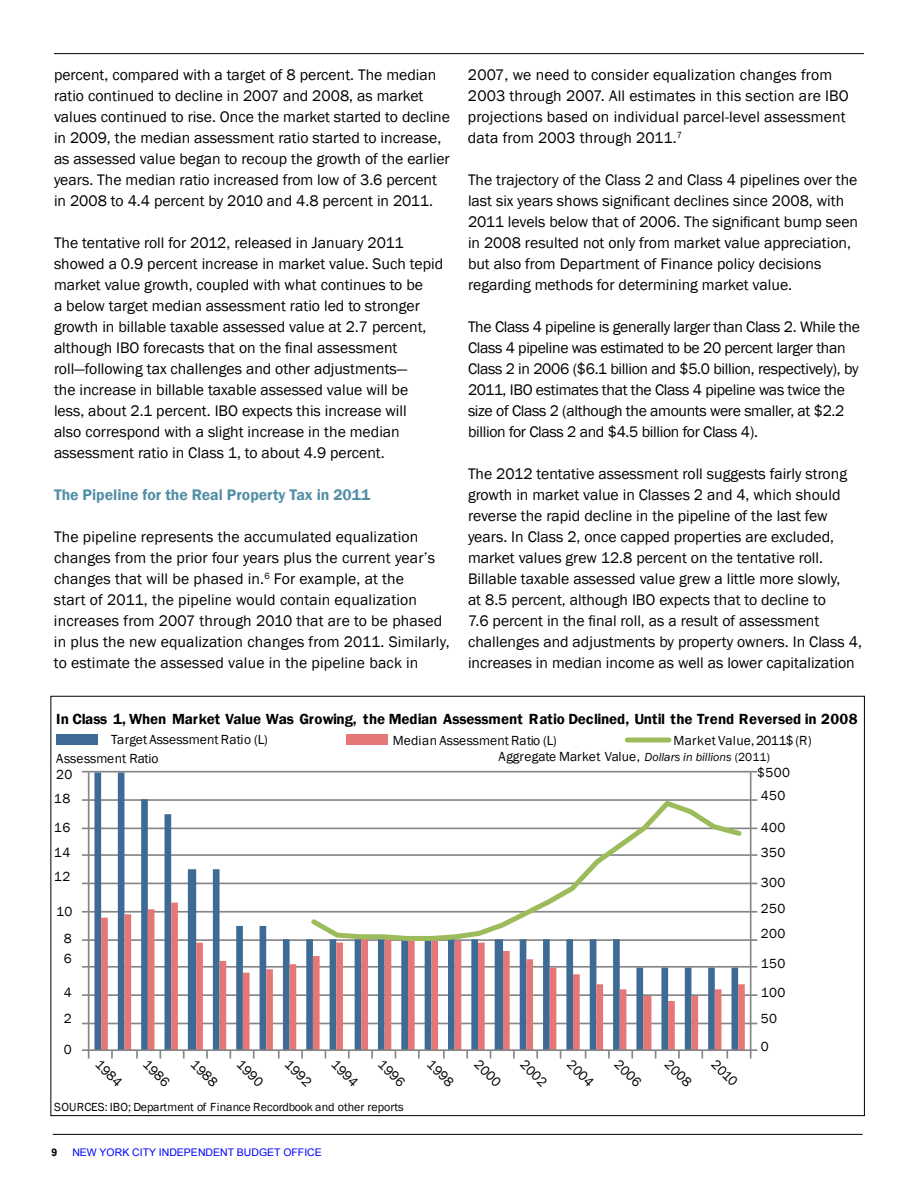
<style>
.page{position:relative;width:918px;height:1188px;background:#fff}
.page>*{position:absolute;margin:0;border:0;box-sizing:border-box;transform-origin:0 0}
.t1{font:15.75px/21px "Franklin Gothic";color:#000}
.t2{font:15.75px/21px "Franklin Gothic";letter-spacing:-.02em;color:#000}
.t3{font:600 15.75px "Franklin Gothic";color:#538ea7}
.t4{font:600 15px "Franklin Gothic";letter-spacing:-.005em;color:#010101}
.t5{font:13.5px "Franklin Gothic";letter-spacing:.015em;color:#010101}
.t6{font:13.5px "Franklin Gothic";color:#000}
.t7{font:13.5px "Franklin Gothic";letter-spacing:-.01em;color:#010101}
.t8{font:13.5px "Franklin Gothic";letter-spacing:-.005em;color:#010101}
.t9{font:12px "Franklin Gothic";color:#010101}
.t10{font:10.5px "Arial";color:#00f}
.t11{font:700 10.5px "Arial";color:#000}
.s1{font-style:italic;font-size:12px}
.s2{font-size:12px}
</style>
<div class="page">
<hr style="left:53px;top:1134px;width:810px;height:1px;background:#000">
<hr style="left:54px;top:53px;width:810px;height:1px;background:#000">
<svg style="left:56px;top:734px;width:702px;height:325px"></svg>
<p class="t1" style="left:54px;top:65px;width:398px">percent, compared with a target of 8 percent. The median ratio continued to decline in 2007 and 2008, as market values continued to rise. Once the market started to decline in 2009, the median assessment ratio started to increase, as assessed value began to recoup the growth of the earlier years. The median ratio increased from low of 3.6 percent in 2008 to 4.4 percent by 2010 and 4.8 percent in 2011.</p>
<p class="t1" style="left:54px;top:233px;width:391px">The tentative roll for 2012, released in January 2011 showed a 0.9 percent increase in market value. Such tepid market value growth, coupled with what continues to be<br>a below target median assessment ratio led to stronger growth in billable taxable assessed value at 2.7 percent, although IBO forecasts that on the final assessment roll—following tax challenges and other adjustments—<br>the increase in billable taxable assessed value will be<br>less, about 2.1 percent. IBO expects this increase will<br>also correspond with a slight increase in the median assessment ratio in Class 1, to about 4.9 percent.</p>
<p class="t3" style="left:54px;top:485px;width:318px">The Pipeline for the Real Property Tax in 2011</p>
<p class="t1" style="left:54px;top:527px;width:397px">The pipeline represents the accumulated equalization changes from the prior four years plus the current year’s changes that will be phased in.<sup>6</sup> For example, at the<br>start of 2011, the pipeline would contain equalization increases from 2007 through 2010 that are to be phased in plus the new equalization changes from 2011. Similarly, to estimate the assessed value in the pipeline back in</p>
<p class="t1" style="left:468px;top:65px;width:382px">2007, we need to consider equalization changes from 2003 through 2007. All estimates in this section are IBO projections based on individual parcel-level assessment data from 2003 through 2011.<sup>7</sup></p>
<p class="t1" style="left:468px;top:170px;width:392px">The trajectory of the Class 2 and Class 4 pipelines over the last six years shows significant declines since 2008, with 2011 levels below that of 2006. The significant bump seen in 2008 resulted not only from market value appreciation, but also from Department of Finance policy decisions regarding methods for determining market value.</p>
<p class="t2" style="left:468px;top:317px;width:393px">The Class 4 pipeline is generally larger than Class 2. While the Class 4 pipeline was estimated to be 20 percent larger than Class 2 in 2006 ($6.1 billion and $5.0 billion, respectively), by 2011, IBO estimates that the Class 4 pipeline was twice the size of Class 2 (although the amounts were smaller, at $2.2 billion for Class 2 and $4.5 billion for Class 4).</p>
<p class="t1" style="left:468px;top:464px;width:396px">The 2012 tentative assessment roll suggests fairly strong growth in market value in Classes 2 and 4, which should reverse the rapid decline in the pipeline of the last few years. In Class 2, once capped properties are excluded, market values grew 12.8 percent on the tentative roll.<br>Billable taxable assessed value grew a little more slowly,<br>at 8.5 percent, although IBO expects that to decline to<br>7.6 percent in the final roll, as a result of assessment challenges and adjustments by property owners. In Class 4, increases in median income as well as lower capitalization</p>
<p class="t4" style="left:56px;top:710px;width:803px">In Class 1, When Market Value Was Growing, the Median Assessment Ratio Declined, Until the Trend Reversed in 2008</p>
<p class="t5" style="left:111px;top:731px;width:158px">Target AssessmentRatio (L)</p>
<p class="t5" style="left:393px;top:732px;width:166px">Median AssessmentRatio (L)</p>
<p class="t5" style="left:674px;top:732px;width:140px">Market Value,2011$(R)</p>
<p class="t8" style="left:56px;top:750px;width:104px">Assessment Ratio</p>
<p class="t7" style="left:499px;top:748px;width:273px">Aggregate Market Value, <span class="s1">Dollars in billions</span> <span class="s2">(2011)</span></p>
<p class="t5" style="left:56px;top:766px;width:18px">20</p>
<p class="t5" style="left:757px;top:764px;width:35px">$500</p>
<p class="t5" style="left:54px;top:790px;width:18px">18</p>
<p class="t5" style="left:761px;top:787px;width:26px">450</p>
<p class="t5" style="left:54px;top:819px;width:18px">16</p>
<p class="t5" style="left:761px;top:819px;width:26px">400</p>
<p class="t5" style="left:54px;top:844px;width:18px">14</p>
<p class="t5" style="left:761px;top:844px;width:26px">350</p>
<p class="t5" style="left:54px;top:868px;width:18px">12</p>
<p class="t5" style="left:761px;top:874px;width:26px">300</p>
<p class="t5" style="left:56px;top:903px;width:18px">10</p>
<p class="t5" style="left:761px;top:900px;width:26px">250</p>
<p class="t5" style="left:64px;top:930px;width:9px">8</p>
<p class="t5" style="left:761px;top:926px;width:26px">200</p>
<p class="t5" style="left:64px;top:950px;width:9px">6</p>
<p class="t5" style="left:761px;top:955px;width:26px">150</p>
<p class="t5" style="left:64px;top:984px;width:9px">4</p>
<p class="t5" style="left:761px;top:984px;width:26px">100</p>
<p class="t5" style="left:64px;top:1011px;width:9px">2</p>
<p class="t5" style="left:761px;top:1011px;width:18px">50</p>
<p class="t5" style="left:64px;top:1041px;width:9px">0</p>
<p class="t5" style="left:761px;top:1038px;width:9px">0</p>
<p class="t6" style="left:104px;top:1056px;width:33px;rotate:45deg">1984</p>
<p class="t6" style="left:151px;top:1056px;width:33px;rotate:45deg">1986</p>
<p class="t6" style="left:199px;top:1056px;width:33px;rotate:45deg">1988</p>
<p class="t6" style="left:245px;top:1056px;width:33px;rotate:45deg">1990</p>
<p class="t6" style="left:293px;top:1056px;width:33px;rotate:45deg">1992</p>
<p class="t6" style="left:340px;top:1056px;width:33px;rotate:45deg">1994</p>
<p class="t6" style="left:386px;top:1056px;width:33px;rotate:45deg">1996</p>
<p class="t6" style="left:435px;top:1056px;width:33px;rotate:45deg">1998</p>
<p class="t6" style="left:483px;top:1056px;width:33px;rotate:45deg">2000</p>
<p class="t6" style="left:528px;top:1056px;width:33px;rotate:45deg">2002</p>
<p class="t6" style="left:575px;top:1056px;width:33px;rotate:45deg">2004</p>
<p class="t6" style="left:623px;top:1056px;width:33px;rotate:45deg">2006</p>
<p class="t6" style="left:673px;top:1056px;width:33px;rotate:45deg">2008</p>
<p class="t6" style="left:720px;top:1056px;width:32px;rotate:45deg">2010</p>
<p class="t9" style="left:54px;top:1100px;width:351px">SOURCES: IBO; Department of Finance Recordbook and other reports</p>
<p class="t11" style="left:52px;top:1145px;width:7px">9</p>
<p class="t10" style="left:72px;top:1145px;width:251px">NEW YORK CITY INDEPENDENT BUDGET OFFICE</p>
</div>
